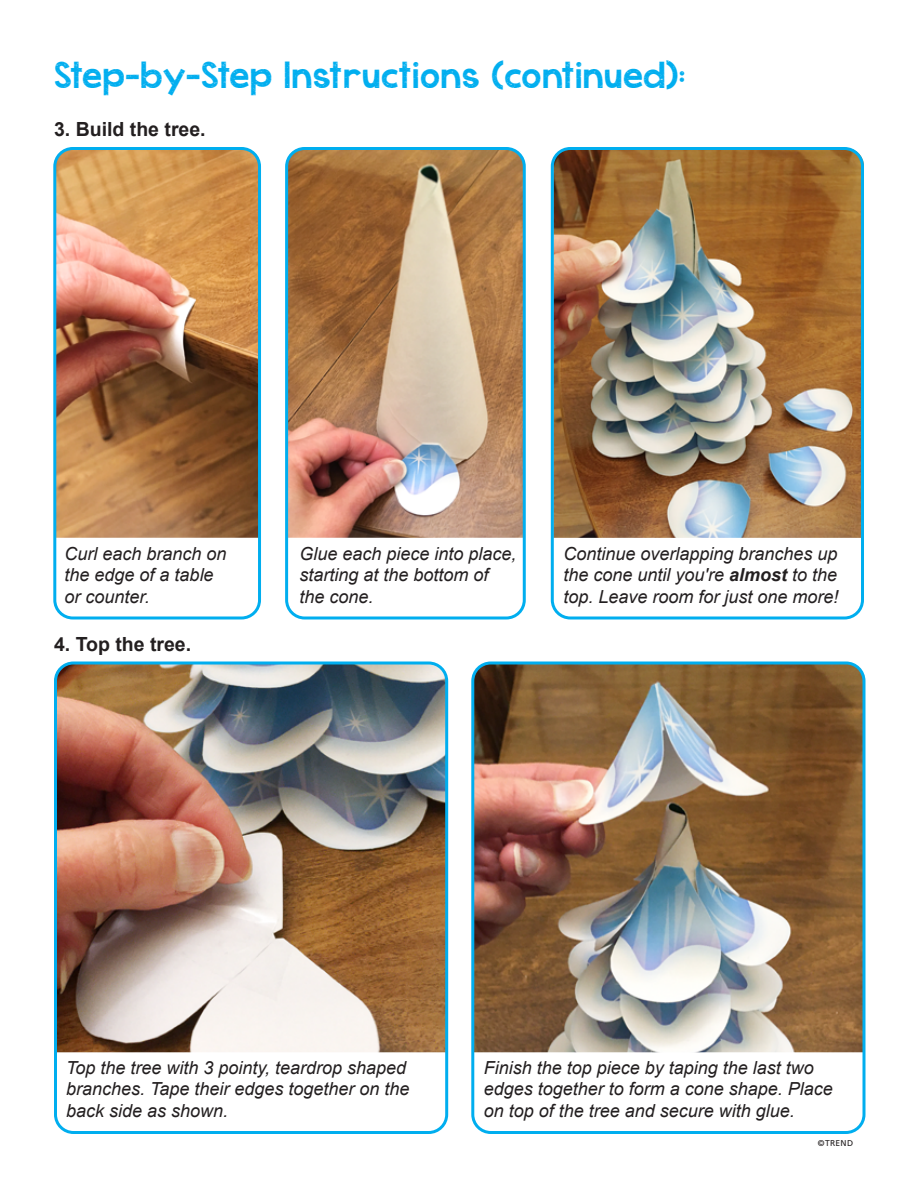
<style>
.page{position:relative;width:918px;height:1188px;background:#fff}
.page>*{position:absolute;margin:0;border:0;box-sizing:border-box;transform-origin:0 0}
.t1{font:27px "KG Cold Coffee";letter-spacing:.02em;color:#00aeef}
.t2{font:700 19.5px "Arial";color:#231f20}
.t3{font:italic 18px/21.6px "Arial";color:#231f20}
.t4{font:8.4px "Frutiger";letter-spacing:.04em;color:#231f20}
.s1{font-weight:700}
</style>
<div class="page">
<img style="left:475px;top:662px;width:387px;height:390px">
<img style="left:55px;top:662px;width:391px;height:390px">
<img style="left:555px;top:151px;width:309px;height:387px">
<img style="left:289px;top:151px;width:233px;height:387px">
<img style="left:57px;top:151px;width:200px;height:387px">
<div style="left:53px;top:147px;width:208px;height:473px;border:3px solid #00aeef;border-radius:18px"></div>
<div style="left:285px;top:147px;width:241px;height:473px;border:3px solid #00aeef;border-radius:18px"></div>
<div style="left:551px;top:147px;width:313px;height:473px;border:3px solid #00aeef;border-radius:18px"></div>
<div style="left:54px;top:662px;width:394px;height:472px;border:3px solid #00aeef;border-radius:18px"></div>
<div style="left:471px;top:662px;width:395px;height:472px;border:3px solid #00aeef;border-radius:18px"></div>
<h1 class="t1" style="left:54px;top:53px;width:633px">Step-by-Step Instructions (continued):</h1>
<p class="t2" style="left:54px;top:116px;width:153px">3. Build the tree.</p>
<p class="t3" style="left:65px;top:543px;width:164px">Curl each branch on the edge of a table or counter.</p>
<p class="t3" style="left:299px;top:543px;width:219px">Glue each piece into place, starting at the bottom of the cone.</p>
<p class="t3" style="left:564px;top:543px;width:277px;text-align:justify">Continue overlapping branches up the cone until you're <span class="s1">almost</span> to the top. Leave room for just one more!</p>
<p class="t2" style="left:54px;top:632px;width:139px">4. Top the tree.</p>
<p class="t3" style="left:66px;top:1057px;width:345px">Top the tree with 3 pointy, teardrop shaped branches. Tape their edges together on the back side as shown.</p>
<p class="t3" style="left:484px;top:1057px;width:351px">Finish the top piece by taping the last two edges together to form a cone shape. Place on top of the tree and secure with glue.</p>
<p class="t4" style="left:818px;top:1138px;width:37px">©TREND</p>
</div>
